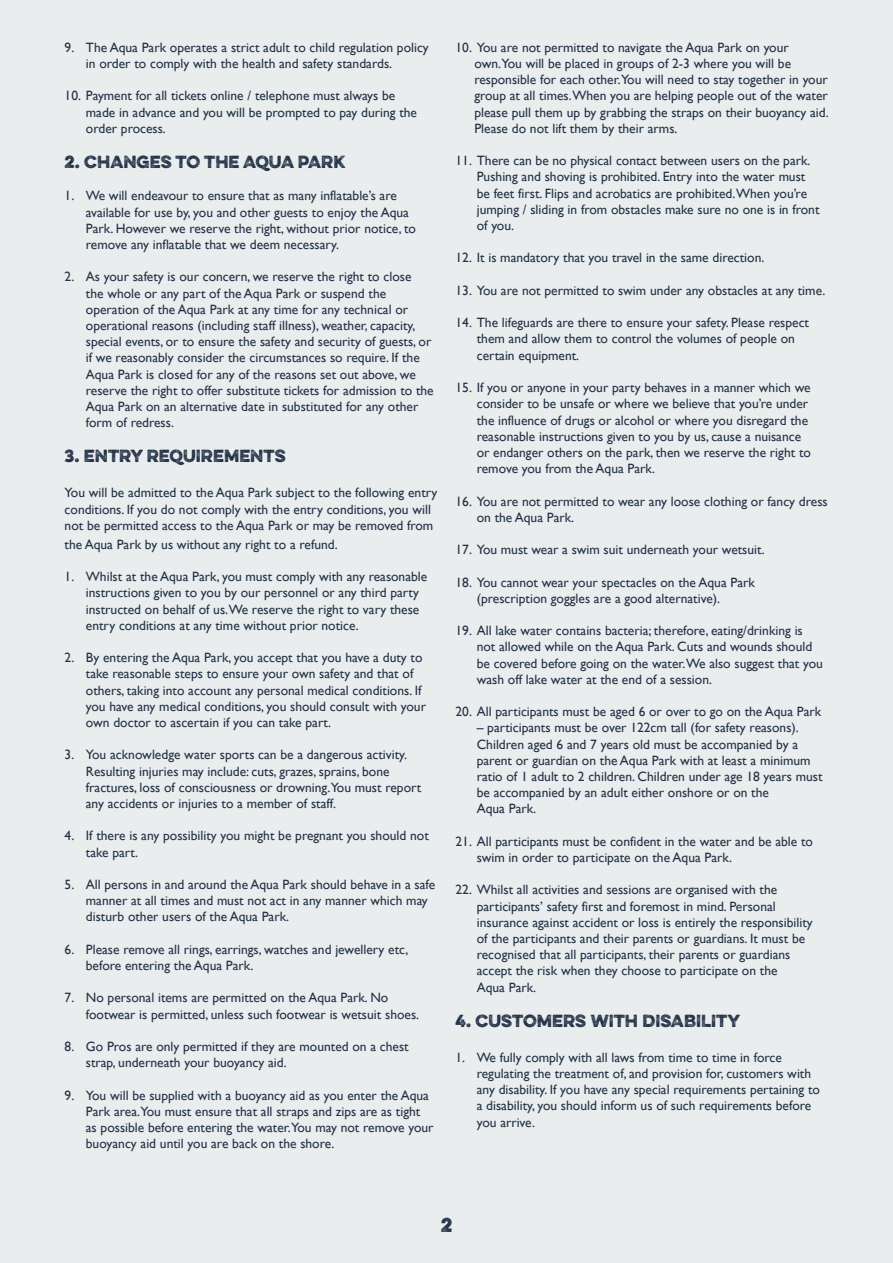
<style>
.page{position:relative;width:893px;height:1263px;background:#e9edee}
.page>*{position:absolute;margin:0;border:0;box-sizing:border-box;transform-origin:0 0}
.t1{font:18px "Eveleth";color:#243246}
.t2{font:15.75px "Eveleth";color:#243246}
.t3{font:13.5px/16.2px "Gill Sans";color:#243246}
</style>
<div class="page">
<p class="t3" style="left:86px;top:39px;width:344px;text-indent:-21px">9. The Aqua Park operates a strict adult to child regulation policy in order to comply with the health and safety standards.</p>
<p class="t3" style="left:86px;top:88px;width:333px;text-indent:-21px">10. Payment for all tickets online / telephone must always be made in advance and you will be prompted to pay during the order process.</p>
<p class="t2" style="left:65px;top:150px;width:282px">2. CHANGES TO THE AQUA PARK</p>
<p class="t3" style="left:86px;top:188px;width:332px;text-indent:-21px">1. We will endeavour to ensure that as many inflatable’s are available for use by, you and other guests to enjoy the Aqua Park. However we reserve the right, without prior notice, to remove any inflatable that we deem necessary.</p>
<p class="t3" style="left:86px;top:269px;width:349px;text-indent:-21px">2. As your safety is our concern, we reserve the right to close<br>the whole or any part of the Aqua Park or suspend the operation of the Aqua Park at any time for any technical or operational reasons (including staff illness), weather, capacity, special events, or to ensure the safety and security of guests, or if we reasonably consider the circumstances so require. If the Aqua Park is closed for any of the reasons set out above, we reserve the right to offer substitute tickets for admission to the Aqua Park on an alternative date in substituted for any other form of redress.</p>
<p class="t2" style="left:65px;top:444px;width:223px">3. ENTRY REQUIREMENTS</p>
<p class="t3" style="left:65px;top:485px;width:374px">You will be admitted to the Aqua Park subject to the following entry conditions. If you do not comply with the entry conditions, you will not be permitted access to the Aqua Park or may be removed from</p>
<p class="t3" style="left:65px;top:536px;width:275px">the Aqua Park by us without any right to a refund.</p>
<p class="t3" style="left:86px;top:568px;width:343px;text-indent:-21px">1. Whilst at the Aqua Park, you must comply with any reasonable instructions given to you by our personnel or any third party instructed on behalf of us.We reserve the right to vary these entry conditions at any time without prior notice.</p>
<p class="t3" style="left:86px;top:649px;width:342px;text-indent:-21px">2. By entering the Aqua Park, you accept that you have a duty to take reasonable steps to ensure your own safety and that of others, taking into account any personal medical conditions. If you have any medical conditions, you should consult with your own doctor to ascertain if you can take part.</p>
<p class="t3" style="left:86px;top:746px;width:337px;text-indent:-21px">3. You acknowledge water sports can be a dangerous activity.<br>Resulting injuries may include: cuts, grazes, sprains, bone fractures, loss of consciousness or drowning.You must report any accidents or injuries to a member of staff.</p>
<p class="t3" style="left:86px;top:827px;width:344px;text-indent:-21px">4. If there is any possibility you might be pregnant you should not take part.</p>
<p class="t3" style="left:86px;top:876px;width:351px;text-indent:-21px">5. All persons in and around the Aqua Park should behave in a safe manner at all times and must not act in any manner which may disturb other users of the Aqua Park.</p>
<p class="t3" style="left:86px;top:941px;width:324px;text-indent:-21px">6. Please remove all rings, earrings, watches and jewellery etc, before entering the Aqua Park.</p>
<p class="t3" style="left:86px;top:989px;width:335px;text-indent:-21px">7. No personal items are permitted on the Aqua Park. No footwear is permitted, unless such footwear is wetsuit shoes.</p>
<p class="t3" style="left:86px;top:1038px;width:324px;text-indent:-21px">8. Go Pros are only permitted if they are mounted on a chest strap, underneath your buoyancy aid.</p>
<p class="t3" style="left:86px;top:1087px;width:349px;text-indent:-21px">9. You will be supplied with a buoyancy aid as you enter the Aqua Park area.You must ensure that all straps and zips are as tight as possible before entering the water.You may not remove your buoyancy aid until you are back on the shore.</p>
<p class="t3" style="left:474px;top:39px;width:356px;text-indent:-19px">10. You are not permitted to navigate the Aqua Park on your own.You will be placed in groups of 2-3 where you will be responsible for each other.You will need to stay together in your group at all times.When you are helping people out of the water please pull them up by grabbing the straps on their buoyancy aid.<br>Please do not lift them by their arms.</p>
<p class="t3" style="left:477px;top:152px;width:344px;text-indent:-21px">11. There can be no physical contact between users on the park.<br>Pushing and shoving is prohibited. Entry into the water must be feet first. Flips and acrobatics are prohibited.When you’re jumping / sliding in from obstacles make sure no one is in front of you.</p>
<p class="t3" style="left:455px;top:250px;width:310px">12. It is mandatory that you travel in the same direction.</p>
<p class="t3" style="left:455px;top:282px;width:371px">13. You are not permitted to swim under any obstacles at any time.</p>
<p class="t3" style="left:477px;top:314px;width:334px;text-indent:-21px">14. The lifeguards are there to ensure your safety. Please respect them and allow them to control the volumes of people on certain equipment.</p>
<p class="t3" style="left:477px;top:379px;width:336px;text-indent:-21px">15. If you or anyone in your party behaves in a manner which we consider to be unsafe or where we believe that you’re under the influence of drugs or alcohol or where you disregard the reasonable instructions given to you by us, cause a nuisance or endanger others on the park, then we reserve the right to remove you from the Aqua Park.</p>
<p class="t3" style="left:477px;top:493px;width:352px;text-indent:-21px">16. You are not permitted to wear any loose clothing or fancy dress on the Aqua Park.</p>
<p class="t3" style="left:455px;top:541px;width:311px">17. You must wear a swim suit underneath your wetsuit.</p>
<p class="t3" style="left:477px;top:574px;width:280px;text-indent:-21px">18. You cannot wear your spectacles on the Aqua Park (prescription goggles are a good alternative).</p>
<p class="t3" style="left:477px;top:622px;width:348px;text-indent:-21px">19. All lake water contains bacteria; therefore, eating/drinking is not allowed while on the Aqua Park. Cuts and wounds should be covered before going on the water.We also suggest that you wash off lake water at the end of a session.</p>
<p class="t3" style="left:455px;top:703px;width:367px">20. All participants must be aged 6 or over to go on the Aqua Park</p>
<p class="t3" style="left:477px;top:719px;width:347px">– participants must be over 122cm tall (for safety reasons).<br>Children aged 6 and 7 years old must be accompanied by a parent or guardian on the Aqua Park with at least a minimum ratio of 1 adult to 2 children. Children under age 18 years must be accompanied by an adult either onshore or on the<br>Aqua Park.</p>
<p class="t3" style="left:477px;top:833px;width:338px;text-indent:-21px">21. All participants must be confident in the water and be able to swim in order to participate on the Aqua Park.</p>
<p class="t3" style="left:477px;top:881px;width:338px;text-indent:-21px">22. Whilst all activities and sessions are organised with the participants’ safety first and foremost in mind. Personal insurance against accident or loss is entirely the responsibility of the participants and their parents or guardians. It must be recognised that all participants, their parents or guardians accept the risk when they choose to participate on the<br>Aqua Park.</p>
<p class="t2" style="left:455px;top:1008px;width:286px">4. CUSTOMERS WITH DISABILITY</p>
<p class="t3" style="left:477px;top:1049px;width:345px;text-indent:-21px">1. We fully comply with all laws from time to time in force regulating the treatment of, and provision for, customers with any disability. If you have any special requirements pertaining to a disability, you should inform us of such requirements before you arrive.</p>
<h1 class="t1" style="left:441px;top:1211px;width:13px">2</h1>
</div>
